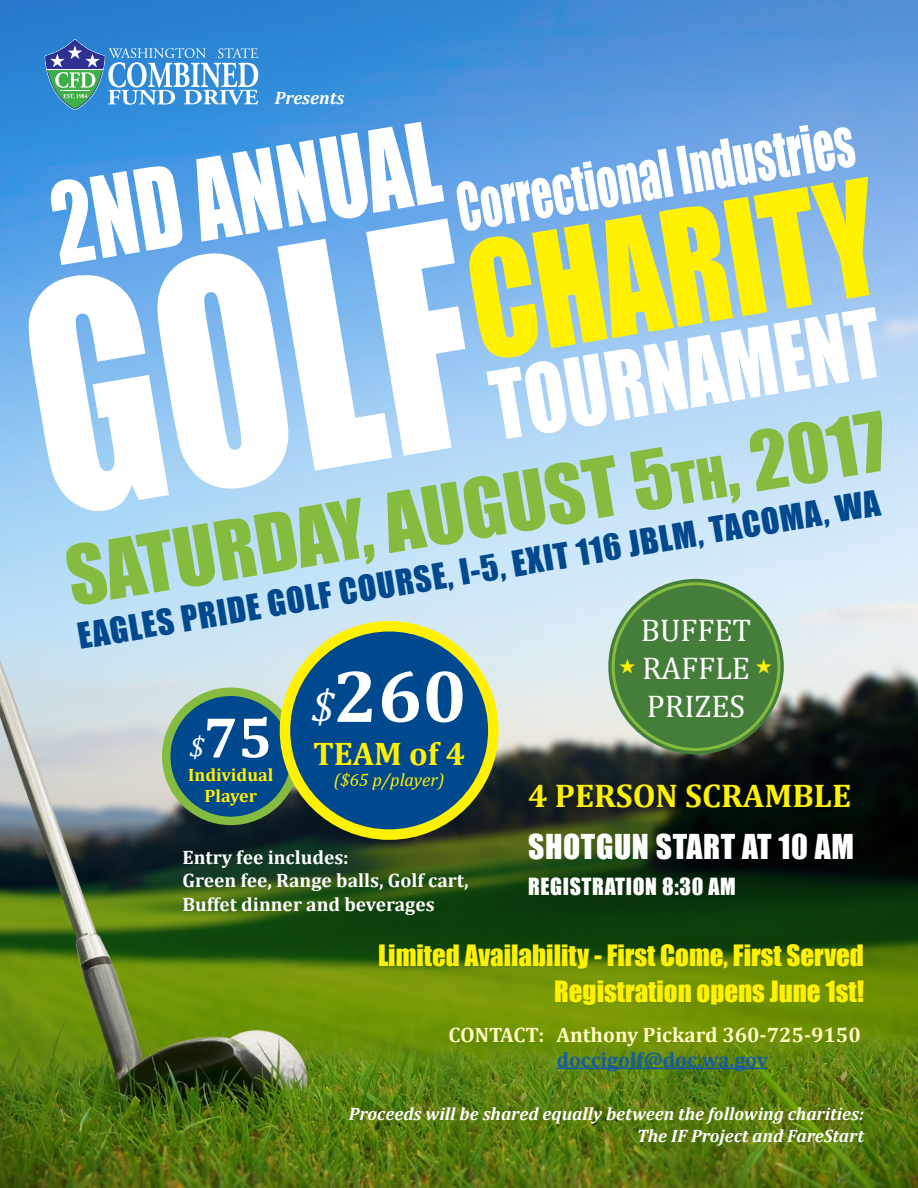
<style>
.page{position:relative;width:918px;height:1188px;background:#fff}
.page>*{position:absolute;margin:0;border:0;box-sizing:border-box;transform-origin:0 0}
.t1{font:75.75px "Impact";color:#85bc40}
.t2{font:700 75px "Cambria";color:#fff}
.t3{font:700 58.05px "Cambria";color:#fff}
.t4{font:33px "Impact";color:#01498e}
.t5{font:700 33px "Cambria";color:#fff101}
.t6{font:700 32.85px "Cambria";color:#fff101}
.t7{font:31.5px "Impact";letter-spacing:.02em;color:#fff}
.t8{font:31.5px "Cambria";color:#fff}
.t9{font:27px "Impact";color:#fff101}
.t10{font:21.75px "Impact";letter-spacing:.03em;color:#fff}
.t11{font:700 21px "Cambria";color:#fffac1}
.t12{font:700 21px "Cambria";color:#175d9e}
.t13{font:700 19.5px/23.4px "Cambria";color:#fff}
.t14{font:italic 700 18px/21.6px "Cambria";color:#fff;text-align:right}
.t15{font:700 18px "Cambria";color:#fff101}
.t16{font:italic 18px "Cambria";color:#fff101}
.s1{font-size:52.8px}
.s2{font-weight:400;font-style:italic;font-size:45px}
.s3{font-weight:400;font-style:italic;font-size:28.95px}
</style>
<div class="page">
<img style="left:0;top:0;width:918px;height:1188px">
<hr style="left:557px;top:1068px;width:211px;height:1px;background:#175d9e">
<div style="left:166px;top:692px;width:129px;height:129px;background:#01498e;border-radius:50%"></div>
<div style="left:162px;top:688px;width:138px;height:137px;border:8px solid #85bc40;border-radius:50%"></div>
<div style="left:608px;top:579px;width:176px;height:175px;background:#457e3a;border-radius:50%"></div>
<svg style="left:51px;top:122px;width:393px;height:96px"></svg>
<svg style="left:28px;top:218px;width:437px;height:294px"></svg>
<svg style="left:457px;top:125px;width:399px;height:106px"></svg>
<svg style="left:486px;top:307px;width:391px;height:132px"></svg>
<svg style="left:469px;top:177px;width:400px;height:181px;background:#d0dd85"></svg>
<div style="left:285px;top:626px;width:208px;height:209px;background:#01498e;border-radius:50%"></div>
<div style="left:280px;top:621px;width:219px;height:219px;border:10px solid #fff101;border-radius:50%"></div>
<svg style="left:45px;top:39px;width:213px;height:71px;background:#5c9ecf"></svg>
<p class="t14" style="left:275px;top:87px;width:71px">Presents</p>
<p class="t1" style="left:57px;top:522px;width:831px;rotate:-10deg">SATURDAY, AUGUST 5<span class="s1">TH</span>, 2017</p>
<p class="t4" style="left:74px;top:608px;width:814px;rotate:-9deg">EAGLES PRIDE GOLF COURSE, I-5, EXIT 116 JBLM, TACOMA, WA</p>
<p class="t8" style="left:641px;top:612px;width:112px">BUFFET</p>
<p class="t8" style="left:642px;top:650px;width:110px">RAFFLE</p>
<p class="t8" style="left:647px;top:687px;width:100px">PRIZES</p>
<p class="t2" style="left:312px;top:643px;width:157px"><span class="s2">$</span>260</p>
<p class="t6" style="left:313px;top:730px;width:154px">TEAM of 4</p>
<p class="t16" style="left:334px;top:767px;width:112px">($65 p/player)</p>
<p class="t3" style="left:189px;top:697px;width:84px"><span class="s3">$</span>75</p>
<p class="t15" style="left:188px;top:762px;width:86px">Individual</p>
<p class="t15" style="left:205px;top:783px;width:54px">Player</p>
<p class="t5" style="left:528px;top:772px;width:325px">4 PERSON SCRAMBLE</p>
<p class="t13" style="left:183px;top:845px;width:168px">Entry fee includes:</p>
<p class="t13" style="left:183px;top:868px;width:288px">Green fee, Range balls, Golf cart,<br>Buffet dinner and beverages</p>
<p class="t7" style="left:528px;top:822px;width:327px">SHOTGUN START AT 10 AM</p>
<p class="t10" style="left:528px;top:869px;width:209px">REGISTRATION 8:30 AM</p>
<p class="t9" style="left:378px;top:935px;width:487px">Limited Availability - First Come, First Served</p>
<p class="t9" style="left:554px;top:971px;width:311px">Registration opens June 1st!</p>
<p class="t11" style="left:449px;top:1020px;width:414px">CONTACT: Anthony Pickard 360-725-9150</p>
<p class="t12" style="left:557px;top:1045px;width:213px">doccigolf@doc.wa.gov</p>
<p class="t14" style="left:349px;top:1103px;width:517px">Proceeds will be shared equally between the following charities:<br>The IF Project and FareStart</p>
</div>
